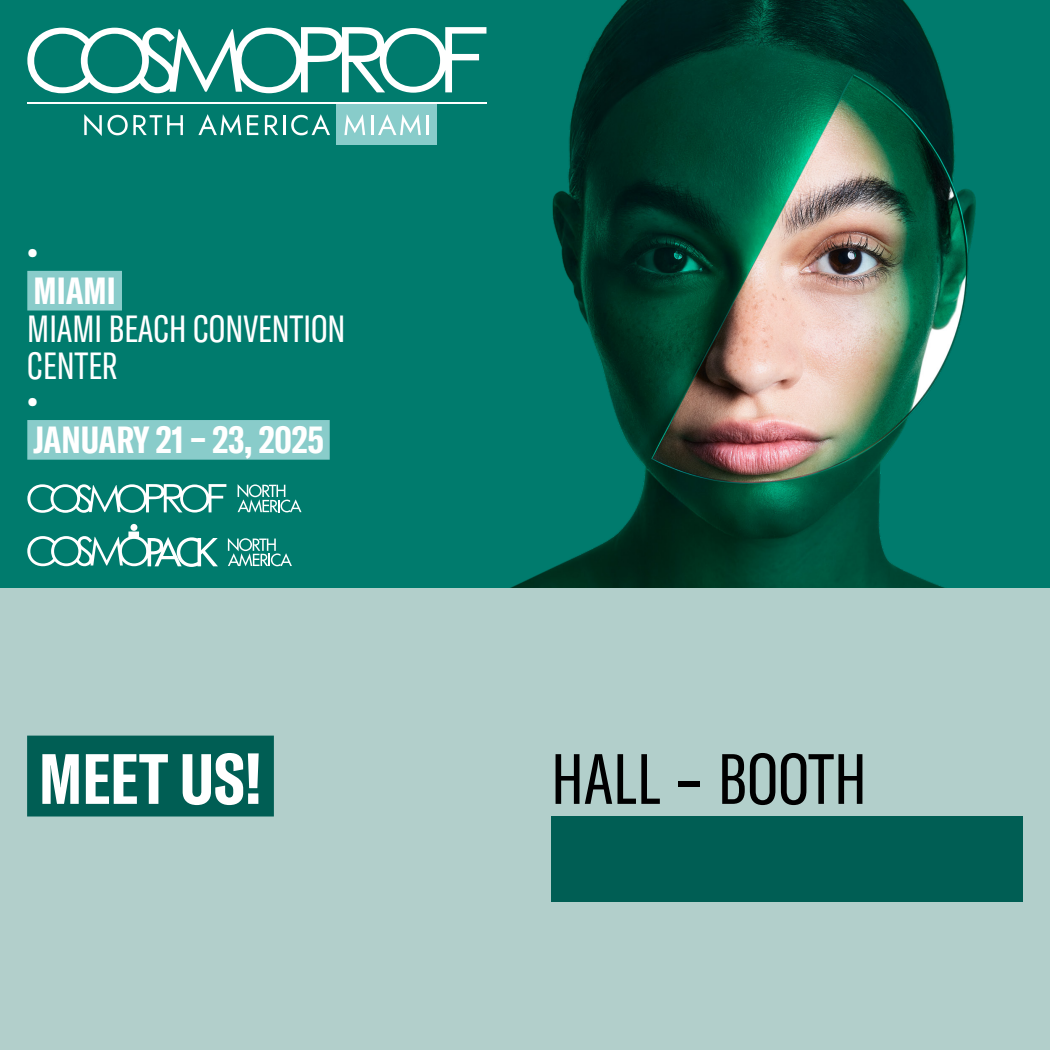
<style>
.page{position:relative;width:1050px;height:1050px;background:#fff}
.page>*{position:absolute;margin:0;border:0;box-sizing:border-box;transform-origin:0 0}
.t1{font:extra-condensed 70px "GT America";color:#000}
.t2{font:700 extra-condensed 70px "GT America";color:#fff}
.t3{font:extra-condensed 37.27px/37.3px "GT America";color:#fff}
.t4{font:700 extra-condensed 37.27px/37.3px "GT America";color:#fff}
</style>
<div class="page">
<div style="left:0;top:0;width:1050px;height:588px;background:#007b6d"></div>
<img style="left:117px;top:0;width:859px;height:588px">
<div style="left:336px;top:104px;width:101px;height:41px;background:#88ccca"></div>
<svg style="left:84px;top:114px;width:78px;height:22px"></svg>
<hr style="left:180px;top:115px;width:3px;height:20px;background:#fff">
<svg style="left:170px;top:123px;width:10px;height:2px"></svg>
<hr style="left:167px;top:115px;width:3px;height:20px;background:#fff">
<svg style="left:198px;top:114px;width:43px;height:21px"></svg>
<svg style="left:249px;top:133px;width:9px;height:2px"></svg>
<svg style="left:249px;top:123px;width:9px;height:2px"></svg>
<svg style="left:249px;top:115px;width:9px;height:2px"></svg>
<hr style="left:247px;top:115px;width:2px;height:20px;background:#fff">
<svg style="left:265px;top:115px;width:13px;height:20px"></svg>
<hr style="left:283px;top:115px;width:3px;height:20px;background:#fff">
<svg style="left:291px;top:114px;width:39px;height:21px"></svg>
<svg style="left:344px;top:114px;width:21px;height:21px"></svg>
<hr style="left:371px;top:115px;width:2px;height:20px;background:#fff">
<svg style="left:378px;top:114px;width:43px;height:21px"></svg>
<hr style="left:427px;top:115px;width:2px;height:20px;background:#fff">
<svg style="left:27px;top:27px;width:459px;height:66px"></svg>
<hr style="left:27px;top:102px;width:459px;height:2px;background:#fff">
<div style="left:27px;top:271px;width:95px;height:40px;background:#89ccca"></div>
<div style="left:27px;top:420px;width:303px;height:40px;background:#89ccca"></div>
<svg style="left:27px;top:484px;width:199px;height:29px"></svg>
<svg style="left:238px;top:484px;width:64px;height:28px"></svg>
<svg style="left:27px;top:532px;width:191px;height:35px"></svg>
<div style="left:130px;top:524px;width:7px;height:7px;background:#fff;border-radius:50%"></div>
<svg style="left:228px;top:538px;width:64px;height:28px"></svg>
<div style="left:0;top:588px;width:1050px;height:462px;background:#b2cfcb"></div>
<div style="left:27px;top:736px;width:247px;height:81px;background:#005e54"></div>
<div style="left:551px;top:817px;width:472px;height:85px;background:#005e54"></div>
<p class="t4" style="left:27px;top:235px;width:90px">•<br>MIAMI</p>
<p class="t3" style="left:27px;top:310px;width:320px">MIAMI BEACH CONVENTION<br>CENTER</p>
<p class="t4" style="left:27px;top:384px;width:298px">•<br>JANUARY 21 – 23, 2025</p>
<h1 class="t2" style="left:39px;top:737px;width:225px">MEET US!</h1>
<h1 class="t1" style="left:551px;top:739px;width:317px">HALL - BOOTH</h1>
</div>
